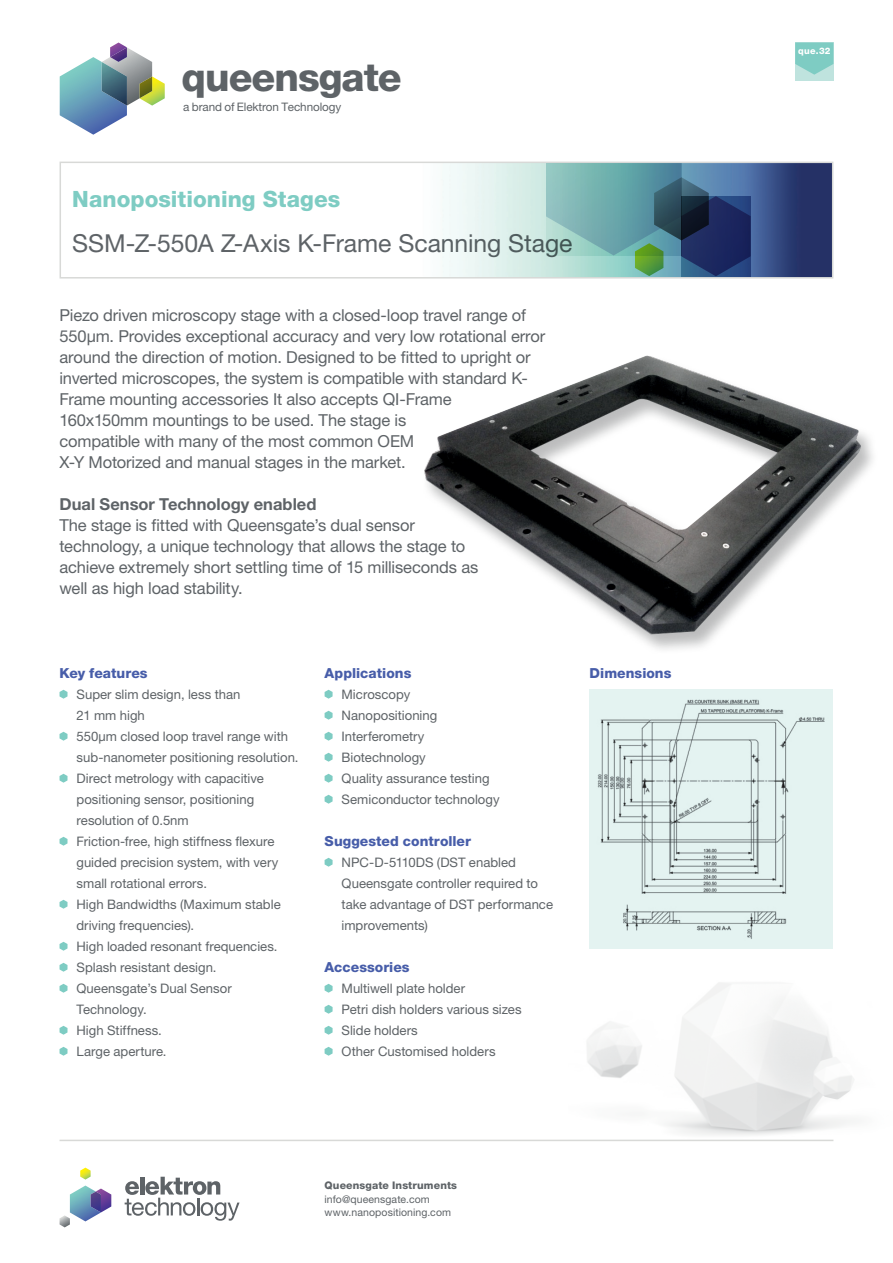
<style>
.page{position:relative;width:893px;height:1263px;background:#fff}
.page>*{position:absolute;margin:0;border:0;box-sizing:border-box;transform-origin:0 0}
.t1{font:800 39px "Helvetica Neue";letter-spacing:-.025em;color:#5e6367}
.t2{font:24.75px "Helvetica Neue LT Std";letter-spacing:-.005em;color:#5e6367}
.t3{font:800 22.5px "Helvetica Neue LT Std";color:#7eccc3}
.INTROD_TEXT{font:16.5px/21px "Helvetica Neue LT Std";letter-spacing:-.01em;color:#5e6367}
.INTROD_TEXT-2{font:700 16.5px "Helvetica Neue LT Std";color:#5e6367}
.HEL_HEADER_C{font:800 13.8px "Helvetica Neue LT Std";letter-spacing:.005em;color:#475da9}
.BULLETS_1_COL_TEXT{font:13.2px/21px "Helvetica Neue LT Std";color:#5e6367}
.t4{font:11.7px "Helvetica Neue";letter-spacing:-.01em;color:#5e6367}
.ADDRESSES{font:10.5px/13.5px "Helvetica Neue LT Std";letter-spacing:.01em;color:#5e6367}
.code_number{font:800 9px "Helvetica Neue LT Std";color:#fff}
.s1{font-weight:800}
</style>
<div class="page">
<img style="left:442px;top:165px;width:388px;height:111px">
<div style="left:60px;top:162px;width:773px;height:117px;border:2px solid #d8d9d7"></div>
<svg style="left:546px;top:163px;width:205px;height:113px;background:#5c8996"></svg>
<img style="left:424px;top:355px;width:449px;height:348px">
<svg style="left:60px;top:43px;width:105px;height:92px"></svg>
<img style="left:110px;top:47px;width:17px;height:15px">
<svg style="left:60px;top:690px;width:8px;height:9px"></svg>
<svg style="left:60px;top:732px;width:8px;height:9px"></svg>
<svg style="left:60px;top:774px;width:8px;height:9px"></svg>
<svg style="left:60px;top:837px;width:8px;height:9px"></svg>
<svg style="left:60px;top:900px;width:8px;height:9px"></svg>
<svg style="left:60px;top:942px;width:8px;height:9px"></svg>
<svg style="left:60px;top:963px;width:8px;height:9px"></svg>
<svg style="left:60px;top:984px;width:8px;height:9px"></svg>
<svg style="left:60px;top:1026px;width:8px;height:9px"></svg>
<svg style="left:60px;top:1047px;width:8px;height:9px"></svg>
<svg style="left:325px;top:690px;width:8px;height:9px"></svg>
<svg style="left:325px;top:711px;width:8px;height:9px"></svg>
<svg style="left:325px;top:732px;width:8px;height:9px"></svg>
<svg style="left:325px;top:753px;width:8px;height:9px"></svg>
<svg style="left:325px;top:774px;width:8px;height:9px"></svg>
<svg style="left:325px;top:795px;width:8px;height:9px"></svg>
<svg style="left:325px;top:858px;width:8px;height:9px"></svg>
<svg style="left:325px;top:984px;width:8px;height:9px"></svg>
<svg style="left:325px;top:1005px;width:8px;height:9px"></svg>
<svg style="left:325px;top:1026px;width:8px;height:9px"></svg>
<svg style="left:325px;top:1047px;width:8px;height:9px"></svg>
<div style="left:795px;top:43px;width:38px;height:38px;background:#bfe3de"></div>
<svg style="left:795px;top:43px;width:38px;height:32px"></svg>
<hr style="left:60px;top:1140px;width:773px;height:1px;background:#d8d9d7">
<svg style="left:125px;top:1177px;width:115px;height:44px"></svg>
<svg style="left:80px;top:1167px;width:11px;height:12px"></svg>
<svg style="left:60px;top:1185px;width:51px;height:42px"></svg>
<img style="left:91px;top:1191px;width:10px;height:21px">
<svg style="left:589px;top:689px;width:243px;height:259px;background:#d8e6e4"></svg>
<p class="t1" style="left:182px;top:54px;width:222px">queensgate</p>
<p class="t4" style="left:183px;top:100px;width:159px">a brand of Elektron Technology</p>
<h3 class="t3" style="left:72px;top:186px;width:270px">Nanopositioning Stages</h3>
<h2 class="t2" style="left:72px;top:229px;width:502px">SSM-Z-550A Z-Axis K-Frame Scanning Stage</h2>
<p class="INTROD_TEXT" style="left:60px;top:304px;width:487px">Piezo driven microscopy stage with a closed-loop travel range of 550µm. Provides exceptional accuracy and very low rotational error around the direction of motion. Designed to be fitted to upright or inverted microscopes, the system is compatible with standard K-Frame mounting accessories It also accepts QI-Frame<br>160x150mm mountings to be used. The stage is<br>compatible with many of the most common OEM<br>X-Y Motorized and manual stages in the market.</p>
<p class="INTROD_TEXT-2" style="left:60px;top:493px;width:258px">Dual Sensor Technology enabled</p>
<p class="INTROD_TEXT" style="left:60px;top:514px;width:420px">The stage is fitted with Queensgate’s dual sensor technology, a unique technology that allows the stage to achieve extremely short settling time of 15 milliseconds as well as high load stability.</p>
<p class="HEL_HEADER_C" style="left:60px;top:664px;width:90px">Key features</p>
<p class="BULLETS_1_COL_TEXT" style="left:77px;top:683px;width:165px">Super slim design, less than<br>21 mm high</p>
<p class="BULLETS_1_COL_TEXT" style="left:77px;top:725px;width:224px">550µm closed loop travel range with sub-nanometer positioning resolution.</p>
<p class="BULLETS_1_COL_TEXT" style="left:77px;top:767px;width:189px">Direct metrology with capacitive positioning sensor, positioning resolution of 0.5nm</p>
<p class="BULLETS_1_COL_TEXT" style="left:77px;top:830px;width:203px">Friction-free, high stiffness flexure guided precision system, with very small rotational errors.</p>
<p class="BULLETS_1_COL_TEXT" style="left:77px;top:893px;width:206px">High Bandwidths (Maximum stable driving frequencies).</p>
<p class="BULLETS_1_COL_TEXT" style="left:77px;top:935px;width:203px">High loaded resonant frequencies.</p>
<p class="BULLETS_1_COL_TEXT" style="left:77px;top:956px;width:141px">Splash resistant design.</p>
<p class="BULLETS_1_COL_TEXT" style="left:77px;top:977px;width:157px">Queensgate’s Dual Sensor<br>Technology.</p>
<p class="BULLETS_1_COL_TEXT" style="left:77px;top:1019px;width:87px">High Stiffness.</p>
<p class="BULLETS_1_COL_TEXT" style="left:77px;top:1040px;width:92px">Large aperture.</p>
<p class="HEL_HEADER_C" style="left:325px;top:664px;width:88px">Applications</p>
<p class="BULLETS_1_COL_TEXT" style="left:342px;top:683px;width:70px">Microscopy</p>
<p class="BULLETS_1_COL_TEXT" style="left:342px;top:704px;width:97px">Nanopositioning</p>
<p class="BULLETS_1_COL_TEXT" style="left:342px;top:725px;width:84px">Interferometry</p>
<p class="BULLETS_1_COL_TEXT" style="left:342px;top:746px;width:86px">Biotechnology</p>
<p class="BULLETS_1_COL_TEXT" style="left:342px;top:767px;width:149px">Quality assurance testing</p>
<p class="BULLETS_1_COL_TEXT" style="left:342px;top:788px;width:159px">Semiconductor technology</p>
<p class="HEL_HEADER_C" style="left:325px;top:832px;width:148px">Suggested controller</p>
<p class="BULLETS_1_COL_TEXT" style="left:342px;top:851px;width:213px">NPC-D-5110DS (DST enabled<br>Queensgate controller required to take advantage of DST performance improvements)</p>
<p class="HEL_HEADER_C" style="left:325px;top:958px;width:87px">Accessories</p>
<p class="BULLETS_1_COL_TEXT" style="left:342px;top:977px;width:125px">Multiwell plate holder</p>
<p class="BULLETS_1_COL_TEXT" style="left:342px;top:998px;width:182px">Petri dish holders various sizes</p>
<p class="BULLETS_1_COL_TEXT" style="left:342px;top:1019px;width:78px">Slide holders</p>
<p class="BULLETS_1_COL_TEXT" style="left:342px;top:1040px;width:155px">Other Customised holders</p>
<p class="HEL_HEADER_C" style="left:590px;top:664px;width:83px">Dimensions</p>
<p class="ADDRESSES" style="left:325px;top:1178px;width:134px"><span class="s1">Queensgate Instruments </span>info@queensgate.com www.nanopositioning.com</p>
<p class="code_number" style="left:798px;top:46px;width:34px">que.32</p>
</div>
